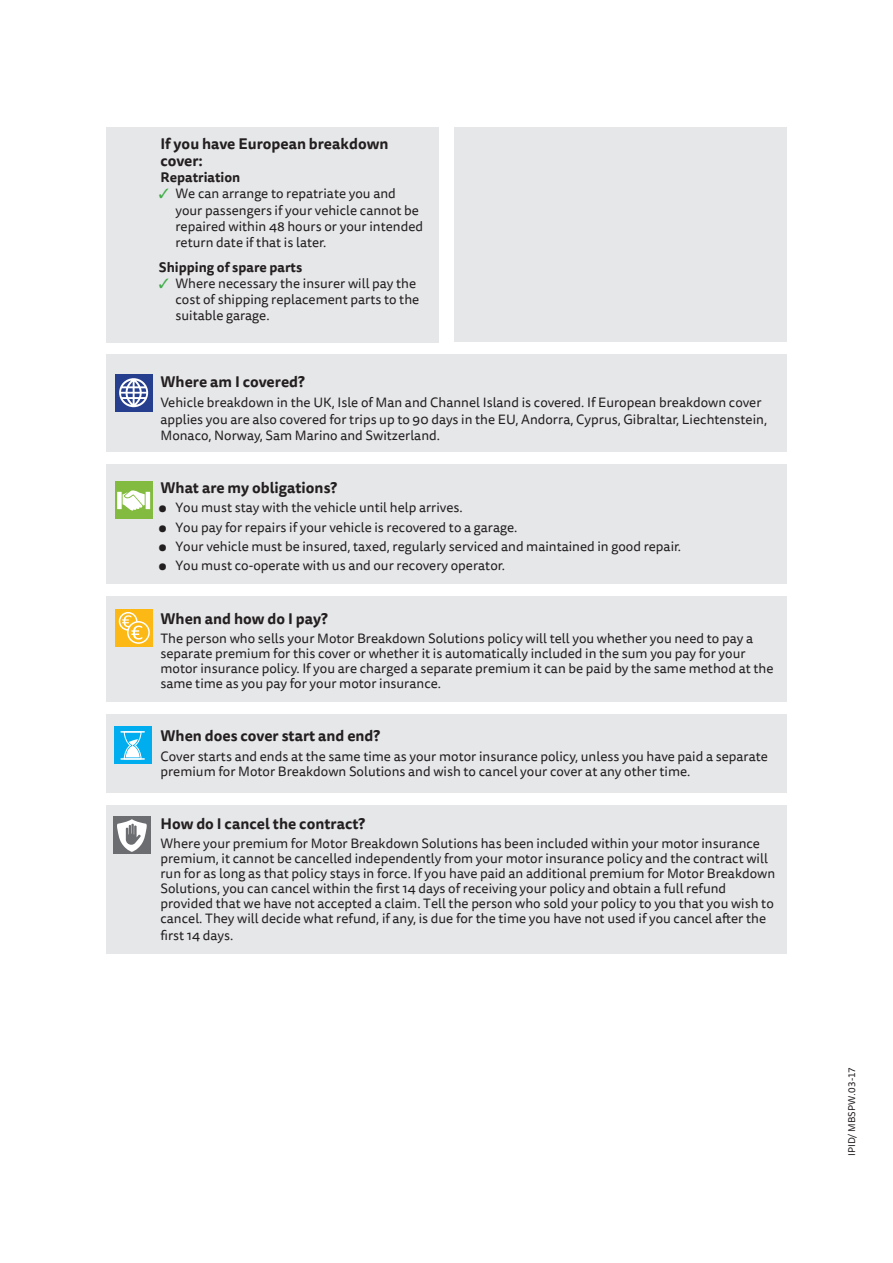
<style>
.page{position:relative;width:893px;height:1263px;background:#fff}
.page>*{position:absolute;margin:0;border:0;box-sizing:border-box;transform-origin:0 0}
.t1{font:700 15px/16.5px "Tisa Sans OT";color:#231f20}
.t2{font:13.5px/16.2px "Tisa Sans OT";color:#231f20}
.t3{font:700 13.5px "Tisa Sans OT";color:#231f20}
.t4{font:9.75px "Tisa Sans OT";color:#231f20}
.s1{color:#40ae49}
.s2{font-weight:300}
</style>
<div class="page">
<div style="left:106px;top:128px;width:333px;height:215px;background:#e6e7e9"></div>
<div style="left:454px;top:128px;width:333px;height:214px;background:#e6e7e9"></div>
<div style="left:106px;top:355px;width:681px;height:599px;background:#e6e7e9"></div>
<div style="left:115px;top:374px;width:37px;height:37px;background:#253f8e"></div>
<svg style="left:119px;top:378px;width:29px;height:29px"></svg>
<div style="left:115px;top:481px;width:37px;height:38px;background:#82bb40"></div>
<svg style="left:123px;top:490px;width:22px;height:21px"></svg>
<hr style="left:146px;top:492px;width:4px;height:17px;background:#fff">
<div style="left:117px;top:492px;width:5px;height:17px;background:#fff"></div>
<div style="left:115px;top:726px;width:37px;height:38px;background:#00aeef"></div>
<div style="left:113px;top:816px;width:38px;height:38px;background:#6c6d70"></div>
<svg style="left:117px;top:731px;width:30px;height:121px"></svg>
<div style="left:116px;top:609px;width:37px;height:37px;background:#fcb814"></div>
<div style="left:119px;top:612px;width:18px;height:19px;border:2px solid #fff;border-radius:50%"></div>
<svg style="left:128px;top:622px;width:21px;height:21px"></svg>
<div style="left:127px;top:621px;width:23px;height:23px;border:2px solid #fff;border-radius:50%"></div>
<svg style="left:122px;top:615px;width:20px;height:25px"></svg>
<div style="left:102px;top:452px;width:690px;height:12px;background:#fff"></div>
<div style="left:102px;top:584px;width:690px;height:12px;background:#fff"></div>
<div style="left:102px;top:702px;width:690px;height:12px;background:#fff"></div>
<div style="left:102px;top:793px;width:690px;height:11px;background:#fff"></div>
<p class="t1" style="left:160px;top:136px;width:230px">If you have European breakdown cover:</p>
<p class="t3" style="left:160px;top:169px;width:81px">Repatriation</p>
<p class="t2" style="left:175px;top:186px;width:249px;text-indent:-16px"><span class="s1">✓</span> We can arrange to repatriate you and your passengers if your vehicle cannot be repaired within 48 hours or your intended return date if that is later.</p>
<p class="t3" style="left:159px;top:258px;width:145px">Shipping of spare parts</p>
<p class="t2" style="left:175px;top:276px;width:245px;text-indent:-16px"><span class="s1">✓</span> Where necessary the insurer will pay the cost of shipping replacement parts to the suitable garage.</p>
<p class="t1" style="left:160px;top:374px;width:146px">Where am I covered?</p>
<p class="t2" style="left:160px;top:395px;width:608px">Vehicle breakdown in the UK, Isle of Man and Channel Island is covered. If European breakdown cover applies you are also covered for trips up to 90 days in the EU, Andorra, Cyprus, Gibraltar, Liechtenstein,<br>Monaco, Norway, Sam Marino and Switzerland.</p>
<p class="t1" style="left:160px;top:480px;width:178px">What are my obligations?</p>
<p class="t2" style="left:159px;top:500px;width:305px"><span class="s2">●</span> You must stay with the vehicle until help arrives.</p>
<p class="t2" style="left:159px;top:520px;width:360px"><span class="s2">●</span> You pay for repairs if your vehicle is recovered to a garage.</p>
<p class="t2" style="left:159px;top:539px;width:524px"><span class="s2">●</span> Your vehicle must be insured, taxed, regularly serviced and maintained in good repair.</p>
<p class="t2" style="left:159px;top:558px;width:347px"><span class="s2">●</span> You must co-operate with us and our recovery operator.</p>
<p class="t1" style="left:160px;top:611px;width:169px">When and how do I pay?</p>
<p class="t2" style="left:160px;top:631px;width:615px;line-height:15px">The person who sells your Motor Breakdown Solutions policy will tell you whether you need to pay a separate premium for this cover or whether it is automatically included in the sum you pay for your motor insurance policy. If you are charged a separate premium it can be paid by the same method at the same time as you pay for your motor insurance.</p>
<p class="t1" style="left:160px;top:729px;width:221px">When does cover start and end?</p>
<p class="t2" style="left:160px;top:749px;width:609px;line-height:15px">Cover starts and ends at the same time as your motor insurance policy, unless you have paid a separate premium for Motor Breakdown Solutions and wish to cancel your cover at any other time.</p>
<p class="t1" style="left:160px;top:816px;width:206px">How do I cancel the contract?</p>
<p class="t2" style="left:160px;top:837px;width:616px;line-height:15.1px">Where your premium for Motor Breakdown Solutions has been included within your motor insurance premium, it cannot be cancelled independently from your motor insurance policy and the contract will run for as long as that policy stays in force. If you have paid an additional premium for Motor Breakdown Solutions, you can cancel within the first 14 days of receiving your policy and obtain a full refund provided that we have not accepted a claim. Tell the person who sold your policy to you that you wish to cancel. They will decide what refund, if any, is due for the time you have not used if you cancel after the first 14 days.</p>
<p class="t4" style="left:846px;top:1156px;width:90px;rotate:-90deg">IPID/ MBSPW.03-17</p>
</div>
